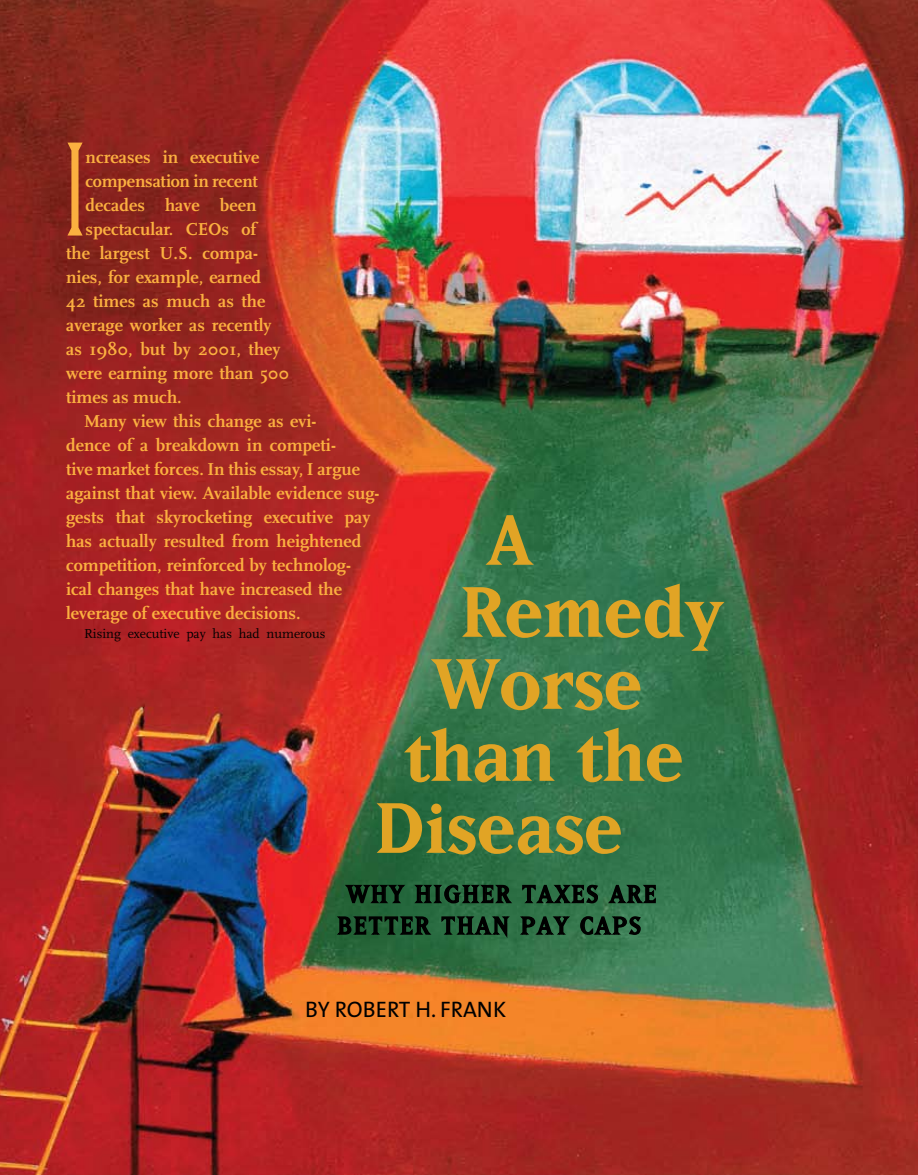
<style>
.page{position:relative;width:918px;height:1175px;background:#fff}
.page>*{position:absolute;margin:0;border:0;box-sizing:border-box;transform-origin:0 0}
.t1{font:700 84px "Matrix";color:#e1a425}
.t2{font:28.5px/31.5px "Matrix";letter-spacing:.09em;color:#000;text-align:center}
.t3{font:22.5px "The Sans";color:#000}
.t4{font:700 18px "Scala";color:#fbb040}
.t5{font:13.5px "Scala";color:#000}
</style>
<div class="page">
<img style="left:0;top:0;width:918px;height:1174px">
<svg style="left:68px;top:143px;width:15px;height:92px"></svg>
<svg style="left:343px;top:884px;width:64px;height:20px"></svg>
<svg style="left:413px;top:884px;width:101px;height:20px"></svg>
<svg style="left:521px;top:883px;width:78px;height:21px"></svg>
<svg style="left:606px;top:884px;width:51px;height:20px"></svg>
<svg style="left:335px;top:915px;width:98px;height:20px"></svg>
<svg style="left:441px;top:915px;width:71px;height:25px"></svg>
<svg style="left:518px;top:915px;width:54px;height:21px"></svg>
<svg style="left:579px;top:915px;width:63px;height:21px"></svg>
<p class="t4" style="left:86px;top:147px;width:175px">ncreases in executive</p>
<p class="t4" style="left:86px;top:171px;width:174px">compensation in recent</p>
<p class="t4" style="left:86px;top:195px;width:172px">decades have been</p>
<p class="t4" style="left:86px;top:219px;width:172px">spectacular. CEOs of</p>
<p class="t4" style="left:66px;top:243px;width:193px">the largest U.S. compa-</p>
<p class="t4" style="left:66px;top:267px;width:196px">nies, for example, earned</p>
<p class="t4" style="left:66px;top:291px;width:201px">42 times as much as the</p>
<p class="t4" style="left:66px;top:315px;width:207px">average worker as recently</p>
<p class="t4" style="left:66px;top:339px;width:216px">as 1980, but by 2001, they</p>
<p class="t4" style="left:66px;top:363px;width:225px">were earning more than 500</p>
<p class="t4" style="left:66px;top:387px;width:117px">times as much.</p>
<p class="t4" style="left:84px;top:411px;width:234px">Many view this change as evi-</p>
<p class="t4" style="left:66px;top:435px;width:271px">dence of a breakdown in competi-</p>
<p class="t4" style="left:66px;top:459px;width:295px">tive market forces. In this essay, I argue</p>
<p class="t4" style="left:66px;top:483px;width:315px">against that view. Available evidence sug-</p>
<p class="t4" style="left:66px;top:507px;width:306px">gests that skyrocketing executive pay</p>
<p class="t4" style="left:66px;top:531px;width:297px">has actually resulted from heightened</p>
<p class="t4" style="left:66px;top:555px;width:286px">competition, reinforced by technolog-</p>
<p class="t4" style="left:66px;top:579px;width:277px">ical changes that have increased the</p>
<p class="t4" style="left:66px;top:603px;width:236px">leverage of executive decisions.</p>
<p class="t5" style="left:84px;top:626px;width:243px">Rising executive pay has had numerous</p>
<h1 class="t1" style="left:488px;top:498px;width:46px">A</h1>
<h1 class="t1" style="left:461px;top:570px;width:264px">Remedy</h1>
<h1 class="t1" style="left:432px;top:642px;width:212px">Worse</h1>
<h1 class="t1" style="left:404px;top:714px;width:282px">than the</h1>
<h1 class="t1" style="left:375px;top:786px;width:249px">Disease</h1>
<h2 class="t2" style="left:338px;top:878px;width:320px">WHY HIGHER TAXES ARE<br>BETTER THAN PAY CAPS</h2>
<p class="t3" style="left:305px;top:990px;width:203px">BY ROBERT H. FRANK</p>
</div>
